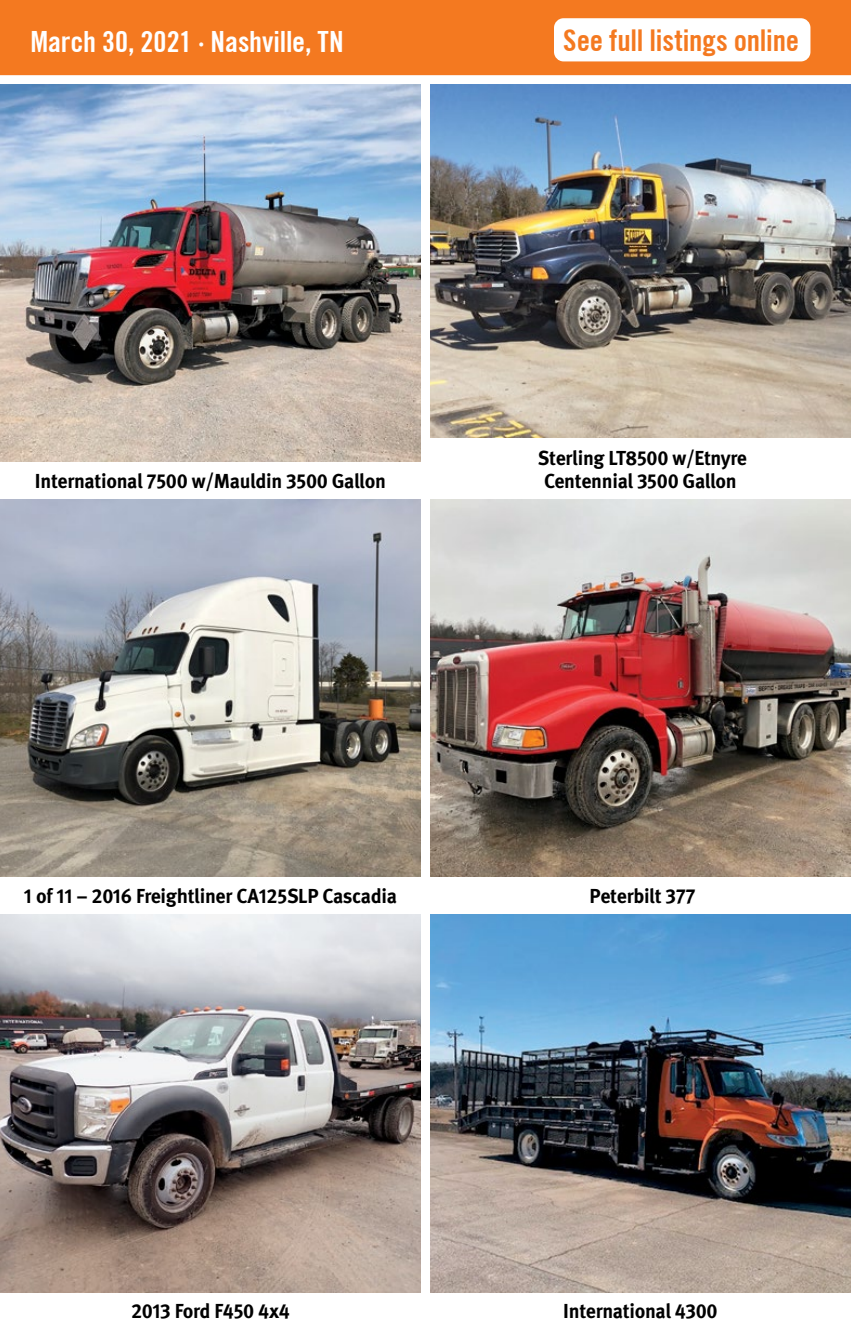
<style>
.page{position:relative;width:851px;height:1337px;background:#fff}
.page>*{position:absolute;margin:0;border:0;box-sizing:border-box;transform-origin:0 0}
.t1{font:700 condensed 30.15px "Trade Gothic No.20";letter-spacing:-.01em;color:#f47920}
.t2{font:700 condensed 29.25px "Trade Gothic No.20";letter-spacing:-.005em;color:#fff}
.t3{font:700 20.25px/22.5px "Meta Pro";letter-spacing:-.015em;color:#000;text-align:center}
</style>
<div class="page">
<img style="left:430px;top:84px;width:420px;height:354px">
<img style="left:430px;top:499px;width:420px;height:378px">
<img style="left:430px;top:914px;width:420px;height:378px">
<img style="left:0;top:84px;width:421px;height:378px">
<img style="left:0;top:499px;width:421px;height:378px">
<img style="left:0;top:914px;width:421px;height:378px">
<div style="left:0;top:0;width:850px;height:76px;background:#f47920"></div>
<div style="left:554px;top:18px;width:256px;height:43px;background:#fff;border-radius:10px"></div>
<h2 class="t2" style="left:30px;top:23px;width:315px">March 30, 2021 · Nashville, TN</h2>
<h1 class="t1" style="left:563px;top:22px;width:237px">See full listings online</h1>
<p class="t3" style="left:35px;top:469px;width:352px">International 7500 w/Mauldin 3500 Gallon</p>
<p class="t3" style="left:538px;top:445px;width:210px">Sterling LT8500 w/Etnyre<br>Centennial 3500 Gallon</p>
<p class="t3" style="left:24px;top:883px;width:374px">1 of 11 – 2016 Freightliner CA125SLP Cascadia</p>
<p class="t3" style="left:131px;top:1298px;width:160px">2013 Ford F450 4x4</p>
<p class="t3" style="left:589px;top:883px;width:107px">Peterbilt 377</p>
<p class="t3" style="left:563px;top:1298px;width:156px">International 4300</p>
</div>
